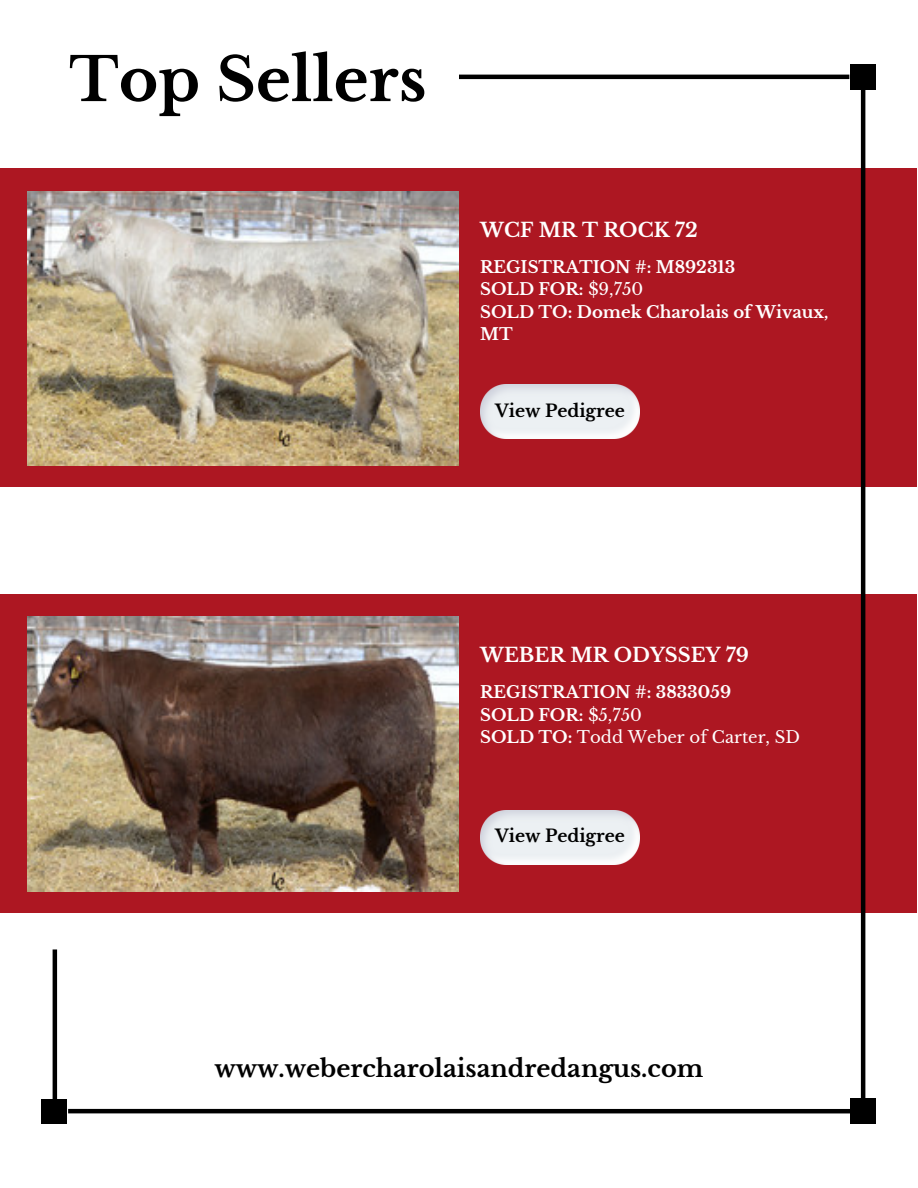
<style>
.page{position:relative;width:918px;height:1188px;background:#fff}
.page>*{position:absolute;margin:0;border:0;box-sizing:border-box;transform-origin:0 0}
.t1{font:700 60px "Libre Baskerville";color:#000}
.t2{font:700 24px "Libre Baskerville";color:#000}
.t3{font:700 19.5px "Libre Baskerville";color:#fff}
.t4{font:700 17.25px "Libre Baskerville";color:#000}
.t5{font:700 16.5px/22.5px "Libre Baskerville";color:#fff}
.s1{font-weight:400}
</style>
<div class="page">
<div style="left:0;top:169px;width:917px;height:318px;background:#ad1722"></div>
<div style="left:0;top:594px;width:917px;height:318px;background:#ad1722"></div>
<hr style="left:459px;top:75px;width:390px;height:4px;background:#000">
<hr style="left:861px;top:89px;width:4px;height:1009px;background:#000">
<hr style="left:53px;top:949px;width:4px;height:161px;background:#000">
<hr style="left:68px;top:1109px;width:789px;height:4px;background:#000">
<div style="left:850px;top:64px;width:26px;height:25px;background:#000"></div>
<div style="left:850px;top:1099px;width:26px;height:24px;background:#000"></div>
<div style="left:42px;top:1099px;width:25px;height:25px;background:#000"></div>
<img style="left:28px;top:191px;width:431px;height:275px">
<img style="left:28px;top:617px;width:431px;height:274px">
<img style="left:480px;top:385px;width:160px;height:54px">
<img style="left:480px;top:810px;width:160px;height:54px">
<h1 class="t1" style="left:69px;top:43px;width:359px">Top Sellers</h1>
<p class="t3" style="left:480px;top:218px;width:219px">WCF MR T ROCK 72</p>
<p class="t5" style="left:480px;top:256px;width:350px">REGISTRATION #: M892313<br>SOLD FOR: <span class="s1">$9,750<br></span>SOLD TO: Domek Charolais of Wivaux,<br>MT</p>
<p class="t4" style="left:495px;top:400px;width:131px">View Pedigree</p>
<p class="t3" style="left:480px;top:643px;width:270px">WEBER MR ODYSSEY 79</p>
<p class="t5" style="left:480px;top:681px;width:321px">REGISTRATION #: 3833059<br>SOLD FOR: <span class="s1">$5,750<br></span>SOLD TO: <span class="s1">Todd Weber of Carter, SD</span></p>
<p class="t4" style="left:495px;top:826px;width:131px">View Pedigree</p>
<h2 class="t2" style="left:214px;top:1054px;width:491px">www.webercharolaisandredangus.com</h2>
</div>
